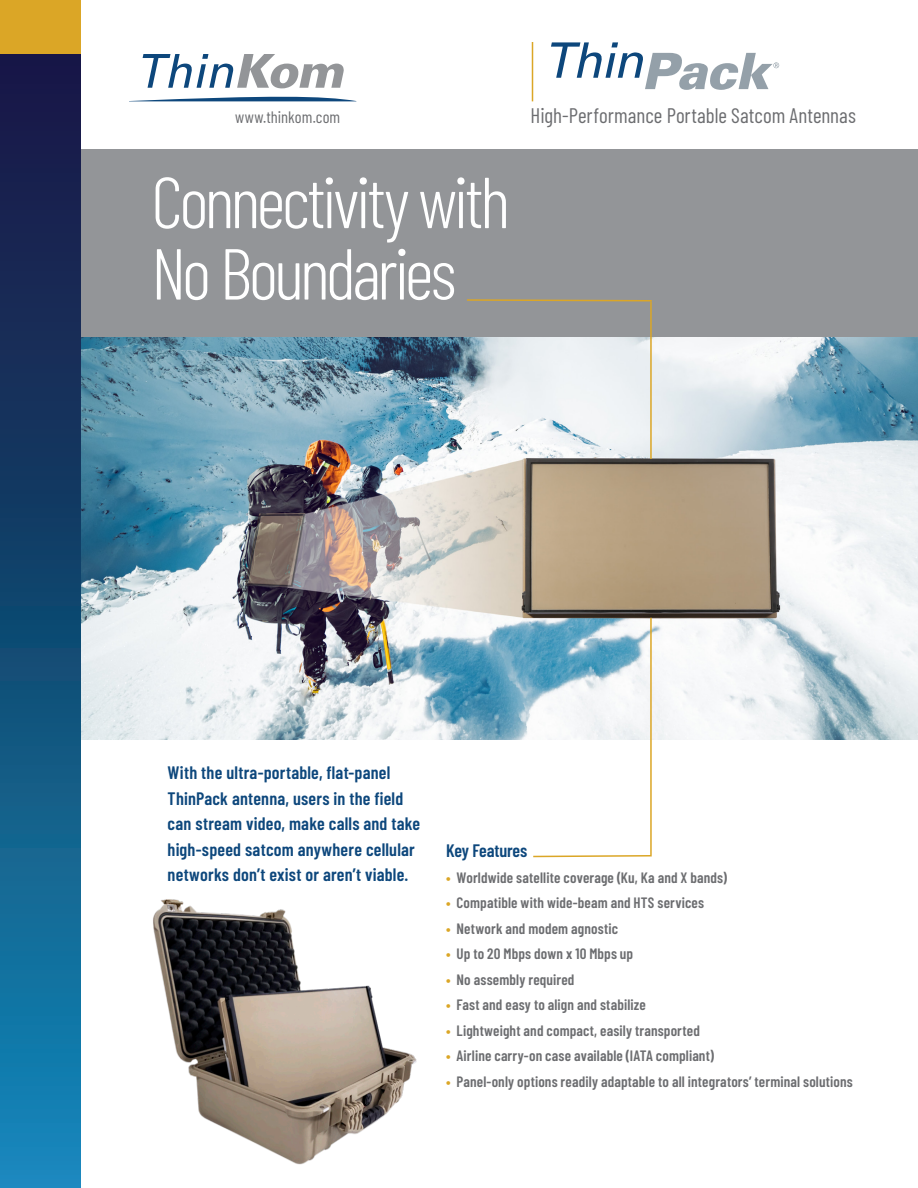
<style>
.page{position:relative;width:918px;height:1188px;background:#fff}
.page>*{position:absolute;margin:0;border:0;box-sizing:border-box;transform-origin:0 0}
.t1{font:300 72px "Barlow Condensed";letter-spacing:-.05em;color:#fff}
.t2{font:21px "Barlow Condensed";color:#6c6d70}
.t3{font:600 18px/25.5px "Barlow Condensed";letter-spacing:.01em;color:#0d477c}
.t4{font:16.5px "Barlow Condensed";color:#6c6d70}
.t5{font:600 15px "Barlow Condensed";letter-spacing:.01em;color:#6c6d70}
.s1{color:#dba626}
</style>
<div class="page">
<div style="left:81px;top:149px;width:837px;height:202px;background:#939598"></div>
<div style="left:0;top:0;width:81px;height:1188px;background:linear-gradient(to bottom,#170a34,#1287b6)"></div>
<svg style="left:143px;top:54px;width:201px;height:34px"></svg>
<svg style="left:131px;top:96px;width:225px;height:5px"></svg>
<div style="left:0;top:0;width:81px;height:54px;background:#dba626"></div>
<hr style="left:532px;top:42px;width:1px;height:59px;background:#dba626">
<svg style="left:467px;top:299px;width:185px;height:3px"></svg>
<svg style="left:533px;top:855px;width:119px;height:3px"></svg>
<svg style="left:551px;top:42px;width:228px;height:48px"></svg>
<img style="left:153px;top:899px;width:264px;height:266px">
<img style="left:81px;top:337px;width:837px;height:403px">
<hr style="left:650px;top:618px;width:2px;height:237px;background:#dba626">
<hr style="left:650px;top:302px;width:2px;height:157px;background:#dba626">
<p class="t4" style="left:235px;top:106px;width:107px">www.thinkom.com</p>
<p class="t2" style="left:531px;top:100px;width:327px">High-Performance Portable Satcom Antennas</p>
<p class="t1" style="left:151px;top:151px;width:361px">Connectivity with</p>
<p class="t1" style="left:151px;top:222px;width:307px">No Boundaries</p>
<p class="t3" style="left:168px;top:759px;width:254px">With the ultra-portable, flat-panel ThinPack antenna, users in the field can stream video, make calls and take high-speed satcom anywhere cellular networks don’t exist or aren’t viable.</p>
<p class="t3" style="left:446px;top:837px;width:83px">Key Features</p>
<p class="t5" style="left:446px;top:867px;width:283px"><span class="s1">•</span> Worldwide satellite coverage (Ku, Ka and X bands)</p>
<p class="t5" style="left:446px;top:892px;width:260px"><span class="s1">•</span> Compatible with wide-beam and HTS services</p>
<p class="t5" style="left:446px;top:918px;width:174px"><span class="s1">•</span> Network and modem agnostic</p>
<p class="t5" style="left:446px;top:943px;width:189px"><span class="s1">•</span> Up to 20 Mbps down x 10 Mbps up</p>
<p class="t5" style="left:446px;top:969px;width:130px"><span class="s1">•</span> No assembly required</p>
<p class="t5" style="left:446px;top:994px;width:201px"><span class="s1">•</span> Fast and easy to align and stabilize</p>
<p class="t5" style="left:446px;top:1020px;width:255px"><span class="s1">•</span> Lightweight and compact, easily transported</p>
<p class="t5" style="left:446px;top:1045px;width:269px"><span class="s1">•</span> Airline carry-on case available (IATA compliant)</p>
<p class="t5" style="left:446px;top:1071px;width:408px"><span class="s1">•</span> Panel-only options readily adaptable to all integrators’ terminal solutions</p>
</div>
